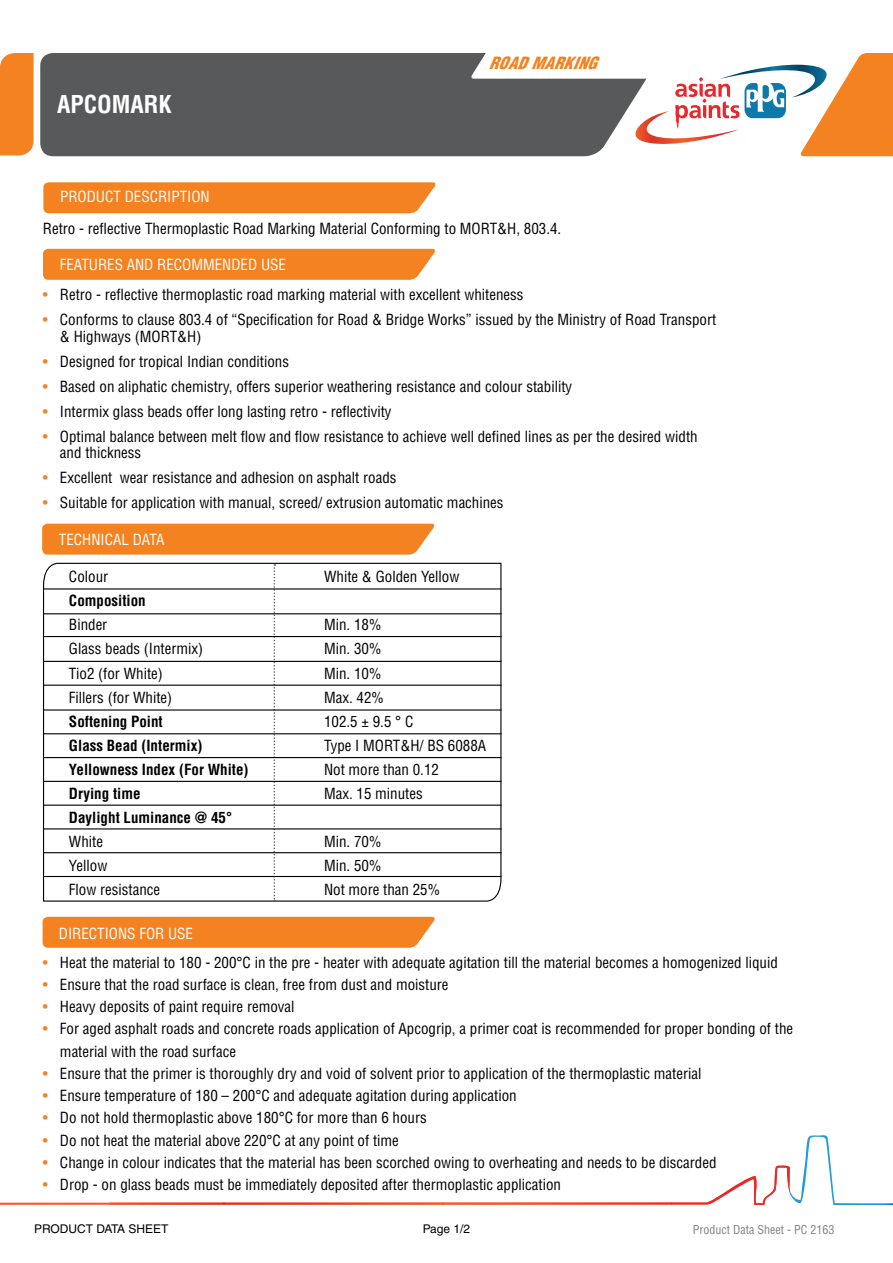
<style>
.page{position:relative;width:893px;height:1263px;background:#fff}
.page>*{position:absolute;margin:0;border:0;box-sizing:border-box;transform-origin:0 0}
.t1{font:700 condensed 24px "Helvetica LT Std";color:#fff}
.t2{font:italic 900 condensed 16.5px "Helvetica LT Std";letter-spacing:.02em;color:#f58220}
.t3{font:condensed 15px/16.5px "Helvetica LT Std";color:#000}
.t4{font:700 condensed 15px "Helvetica LT Std";color:#000}
.t5{font:condensed 15px "Helvetica LT Std";color:#fff}
.t6{font:12px "Helvetica LT Std";color:#000}
.t7{font:condensed 12px "Helvetica LT Std";color:#808285}
.s1{color:#f58220}
.s2{font-weight:400}
</style>
<div class="page">
<div style="left:43px;top:249px;width:392px;height:31px;background:#f58220"></div>
<div style="left:40px;top:53px;width:430px;height:103px;background:#58595b"></div>
<svg style="left:470px;top:53px;width:423px;height:103px"></svg>
<div style="left:0;top:53px;width:34px;height:103px;background:#f58220"></div>
<div style="left:43px;top:182px;width:393px;height:31px;background:#f58220"></div>
<div style="left:43px;top:917px;width:392px;height:31px;background:#f58220"></div>
<div style="left:42px;top:524px;width:393px;height:31px;background:#f58220"></div>
<svg style="left:42px;top:562px;width:460px;height:340px"></svg>
<svg style="left:274px;top:564px;width:1px;height:338px"></svg>
<hr style="left:43px;top:588px;width:458px;height:1px;background:#000">
<hr style="left:43px;top:613px;width:458px;height:1px;background:#000">
<hr style="left:43px;top:636px;width:458px;height:1px;background:#000">
<hr style="left:43px;top:661px;width:458px;height:1px;background:#000">
<hr style="left:43px;top:685px;width:458px;height:1px;background:#000">
<hr style="left:43px;top:757px;width:458px;height:1px;background:#000">
<hr style="left:43px;top:709px;width:458px;height:1px;background:#000">
<hr style="left:43px;top:733px;width:458px;height:1px;background:#000">
<hr style="left:43px;top:781px;width:458px;height:1px;background:#000">
<hr style="left:43px;top:804px;width:458px;height:2px;background:#000">
<hr style="left:43px;top:828px;width:458px;height:1px;background:#000">
<hr style="left:43px;top:852px;width:458px;height:1px;background:#000">
<hr style="left:43px;top:876px;width:458px;height:1px;background:#000">
<svg style="left:0;top:1135px;width:893px;height:70px"></svg>
<h1 class="t1" style="left:57px;top:89px;width:116px">APCOMARK</h1>
<p class="t5" style="left:60px;top:187px;width:151px">Product Description</p>
<p class="t2" style="left:489px;top:52px;width:109px">ROAD MARKING</p>
<p class="t3" style="left:43px;top:220px;width:427px">Retro - reflective Thermoplastic Road Marking Material Conforming to MORT</p>
<p class="t3" style="left:497px;top:220px;width:66px">&amp;H, 803.4.</p>
<p class="t5" style="left:60px;top:255px;width:228px">Features and Recommended use</p>
<p class="t3" style="left:43px;top:286px;width:482px"><span class="s1">•</span> Retro - reflective thermoplastic road marking material with excellent whiteness</p>
<p class="t3" style="left:60px;top:311px;width:658px;text-indent:-17px"><span class="s1">•</span> Conforms to clause 803.4 of “Specification for Road &amp; Bridge Works” issued by the Ministry of Road Transport &amp; Highways (MORT</p>
<p class="t3" style="left:177px;top:328px;width:26px">&amp;H)</p>
<p class="t3" style="left:43px;top:353px;width:248px"><span class="s1">•</span> Designed for tropical Indian conditions</p>
<p class="t3" style="left:43px;top:378px;width:531px"><span class="s1">•</span> Based on aliphatic chemistry, offers superior weathering resistance and colour stability</p>
<p class="t3" style="left:43px;top:403px;width:350px"><span class="s1">•</span> Intermix glass beads offer long lasting retro - reflectivity</p>
<p class="t3" style="left:60px;top:428px;width:639px;text-indent:-17px"><span class="s1">•</span> Optimal balance between melt flow and flow resistance to achieve well defined lines as per the desired width and thickness</p>
<p class="t3" style="left:43px;top:469px;width:355px"><span class="s1">•</span> Excellent wear resistance and adhesion on asphalt roads</p>
<p class="t3" style="left:43px;top:494px;width:462px"><span class="s1">•</span> Suitable for application with manual, screed/ extrusion automatic machines</p>
<p class="t5" style="left:59px;top:530px;width:107px">Tech ni cal Data</p>
<p class="t3" style="left:69px;top:569px;width:41px">Colour</p>
<p class="t3" style="left:324px;top:569px;width:137px">White &amp; Golden Yellow</p>
<p class="t4" style="left:69px;top:592px;width:78px">Composition</p>
<p class="t3" style="left:69px;top:617px;width:40px">Binder</p>
<p class="t3" style="left:324px;top:617px;width:59px">Min. 18%</p>
<p class="t3" style="left:69px;top:641px;width:136px">Glass beads (Intermix)</p>
<p class="t3" style="left:324px;top:641px;width:59px">Min. 30%</p>
<p class="t3" style="left:69px;top:665px;width:95px">Tio2 (for White)</p>
<p class="t3" style="left:324px;top:665px;width:59px">Min. 10%</p>
<p class="t3" style="left:69px;top:689px;width:105px">Fillers (for White)</p>
<p class="t3" style="left:324px;top:689px;width:61px">Max. 42%</p>
<p class="t4" style="left:69px;top:712px;width:95px">Softening Point</p>
<p class="t3" style="left:324px;top:713px;width:89px">102.5 ± 9.5 ° C</p>
<p class="t4" style="left:69px;top:736px;width:135px">Glass Bead (Intermix)</p>
<p class="t3" style="left:324px;top:737px;width:50px">Type I MORT</p>
<p class="t3" style="left:400px;top:737px;width:87px">&amp;H/ BS 6088A</p>
<p class="t4" style="left:69px;top:760px;width:223px">Yellowness Index (For White) <span class="s2">N</span></p>
<p class="t3" style="left:333px;top:761px;width:107px">ot more than 0.12</p>
<p class="t4" style="left:69px;top:784px;width:73px">Drying time</p>
<p class="t3" style="left:324px;top:785px;width:100px">Max. 15 minutes</p>
<p class="t4" style="left:69px;top:808px;width:165px">Daylight Luminance @ 45°</p>
<p class="t3" style="left:69px;top:833px;width:36px">White</p>
<p class="t3" style="left:324px;top:833px;width:59px">Min. 70%</p>
<p class="t3" style="left:69px;top:857px;width:40px">Yellow</p>
<p class="t3" style="left:324px;top:857px;width:59px">Min. 50%</p>
<p class="t3" style="left:69px;top:881px;width:93px">Flow resistance</p>
<p class="t3" style="left:324px;top:881px;width:118px">Not more than 25%</p>
<p class="t5" style="left:59px;top:924px;width:136px">Di rections For Use</p>
<p class="t3" style="left:43px;top:954px;width:736px"><span class="s1">•</span> Heat the material to 180 - 200°C in the pre - heater with adequate agitation till the material becomes a homogenized liquid</p>
<p class="t3" style="left:43px;top:976px;width:407px"><span class="s1">•</span> Ensure that the road surface is clean, free from dust and moisture</p>
<p class="t3" style="left:43px;top:998px;width:253px"><span class="s1">•</span> Heavy deposits of paint require removal</p>
<p class="t3" style="left:60px;top:1018px;width:735px;line-height:22.2px;text-indent:-17px"><span class="s1">•</span> For aged asphalt roads and concrete roads application of Apcogrip, a primer coat is recommended for proper bonding of the material with the road surface</p>
<p class="t3" style="left:43px;top:1065px;width:660px"><span class="s1">•</span> Ensure that the primer is thoroughly dry and void of solvent prior to application of the thermoplastic material</p>
<p class="t3" style="left:43px;top:1087px;width:475px"><span class="s1">•</span> Ensure temperature of 180 – 200°C and adequate agitation during application</p>
<p class="t3" style="left:43px;top:1109px;width:385px"><span class="s1">•</span> Do not hold thermoplastic above 180°C for more than 6 hours</p>
<p class="t3" style="left:43px;top:1132px;width:357px"><span class="s1">•</span> Do not heat the material above 220°C at any point of time</p>
<p class="t3" style="left:43px;top:1154px;width:675px"><span class="s1">•</span> Change in colour indicates that the material has been scorched owing to overheating and needs to be discarded</p>
<p class="t3" style="left:43px;top:1176px;width:520px"><span class="s1">•</span> D rop - on glass beads must be immediately deposited after thermoplastic application</p>
<p class="t6" style="left:34px;top:1222px;width:136px">PRODUCT DATA SHEET</p>
<p class="t6" style="left:423px;top:1222px;width:49px">Page 1/2</p>
<p class="t7" style="left:693px;top:1222px;width:143px">Product Data Sheet - PC 2163</p>
</div>
